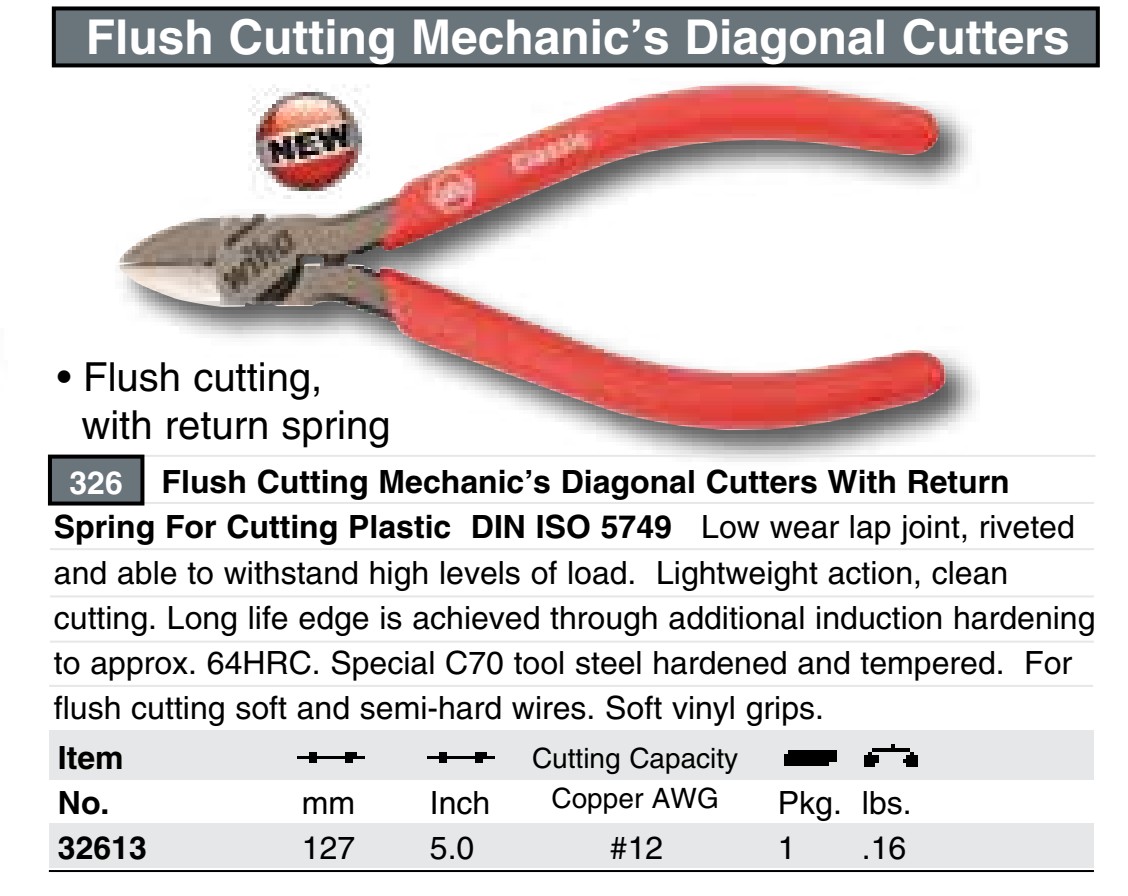
<style>
.page{position:relative;width:1128px;height:896px;background:#fff}
.page>*{position:absolute;margin:0;border:0;box-sizing:border-box;transform-origin:0 0}
.t1{font:700 48px "Helvetica";color:#fff}
.t2{font:40px/48px "Helvetica";color:#000}
.t3{font:32px/45.2px "Helvetica";color:#000}
.t4{font:700 32px/45.2px "Helvetica";color:#000}
.t5{font:700 32px "Helvetica";color:#fff}
.t6{font:28px/40px "Helvetica";color:#000;text-align:center}
.s1{font-weight:700}
</style>
<div class="page">
<div style="left:111px;top:78px;width:872px;height:392px;background:#000;opacity:.65"></div>
<img style="left:118px;top:85px;width:828px;height:345px">
<div style="left:50px;top:731px;width:1044px;height:49px;background:#e6e7e8"></div>
<div style="left:50px;top:824px;width:1044px;height:44px;background:#e6e7e8"></div>
<hr style="left:50px;top:502px;width:1044px;height:2px;background:#e6e7e8">
<hr style="left:51px;top:455px;width:1044px;height:2px;background:#e6e7e8">
<hr style="left:50px;top:548px;width:1044px;height:2px;background:#e6e7e8">
<hr style="left:50px;top:595px;width:1044px;height:2px;background:#e6e7e8">
<hr style="left:50px;top:641px;width:1044px;height:2px;background:#e6e7e8">
<hr style="left:49px;top:870px;width:1045px;height:2px;background:#000">
<div style="left:50px;top:457px;width:92px;height:47px;background:#6a747b"></div>
<div style="left:48px;top:455px;width:96px;height:51px;border:4px solid #000"></div>
<img style="left:297px;top:752px;width:68px;height:11px">
<img style="left:427px;top:752px;width:68px;height:11px">
<img style="left:785px;top:750px;width:51px;height:16px">
<img style="left:864px;top:745px;width:54px;height:22px">
<div style="left:54px;top:8px;width:1044px;height:57px;background:#6a747b"></div>
<div style="left:52px;top:6px;width:1048px;height:61px;border:4px solid #000"></div>
<hr style="left:49px;top:685px;width:1044px;height:2px;background:#e6e7e8">
<h1 class="t1" style="left:86px;top:8px;width:986px">Flush Cutting Mechanic’s Diagonal Cutters</h1>
<p class="t2" style="left:82px;top:352px;width:310px;text-indent:-24px">• Flush cutting, with return spring</p>
<p class="t3" style="left:54px;top:459px;width:1043px;text-indent:108px"><span class="s1">Flush Cutting Mechanic’s Diagonal Cutters With Return Spring For Cutting Plastic DIN ISO 5749</span> Low wear lap joint, riveted and able to withstand high levels of load. Lightweight action, clean cutting. Long life edge is achieved through additional induction hardening to approx. 64HRC. Special C70 tool steel hardened and tempered. For flush cutting soft and semi-hard wires. Soft vinyl grips.</p>
<p class="t5" style="left:70px;top:464px;width:55px">326</p>
<p class="t4" style="left:58px;top:735px;width:67px">Item<br>No.</p>
<p class="t6" style="left:532px;top:738px;width:208px">Cutting Capacity<br>Copper AWG</p>
<p class="t3" style="left:302px;top:780px;width:55px">mm</p>
<p class="t3" style="left:430px;top:780px;width:62px">Inch</p>
<p class="t3" style="left:778px;top:780px;width:135px">Pkg. lbs.</p>
<p class="t4" style="left:58px;top:825px;width:90px">32613</p>
<p class="t3" style="left:302px;top:825px;width:55px">127</p>
<p class="t3" style="left:430px;top:825px;width:46px">5.0</p>
<p class="t3" style="left:610px;top:825px;width:55px">#12</p>
<p class="t3" style="left:778px;top:825px;width:19px">1</p>
<p class="t3" style="left:862px;top:825px;width:46px">.16</p>
</div>
